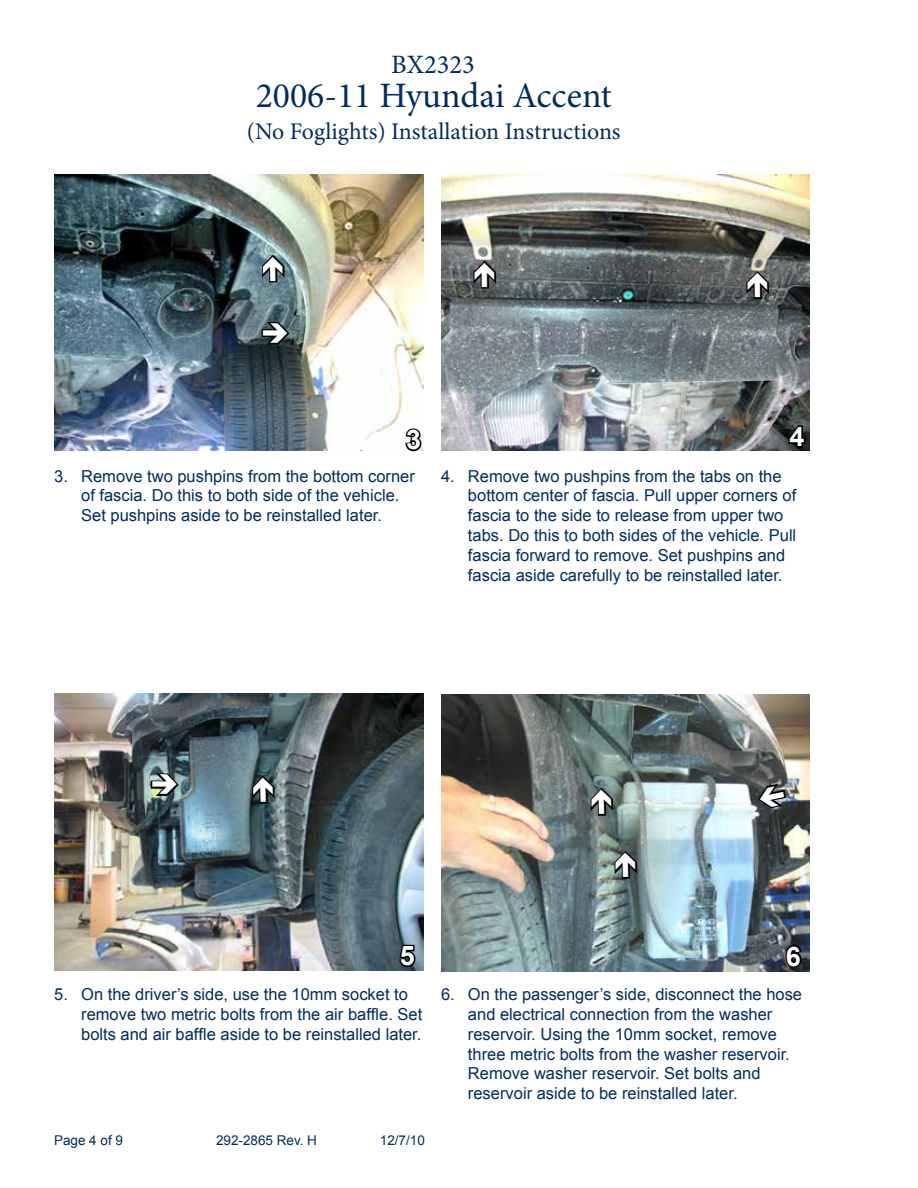
<style>
.page{position:relative;width:918px;height:1188px;background:#fff}
.page>*{position:absolute;margin:0;border:0;box-sizing:border-box;transform-origin:0 0}
.t1{font:35.7px "Minion Pro";color:#002d62}
.t2{font:700 27px "Arial";color:#fff}
.t3{font:26.55px "Minion Pro";color:#002d62}
.t4{font:23.85px "Minion Pro";color:#002d62}
.t5{font:16.5px/19.8px "Arial";color:#002d62}
.t6{font:13.5px "Arial";color:#002d62}
</style>
<div class="page">
<img style="left:54px;top:694px;width:369px;height:277px">
<img style="left:441px;top:695px;width:369px;height:276px">
<img style="left:441px;top:174px;width:369px;height:277px">
<img style="left:54px;top:174px;width:369px;height:277px">
<svg style="left:404px;top:426px;width:20px;height:26px"></svg>
<svg style="left:787px;top:423px;width:20px;height:26px"></svg>
<svg style="left:398px;top:943px;width:20px;height:26px"></svg>
<svg style="left:784px;top:943px;width:20px;height:26px"></svg>
<svg style="left:259px;top:252px;width:28px;height:32px"></svg>
<svg style="left:260px;top:319px;width:32px;height:28px"></svg>
<svg style="left:471px;top:259px;width:27px;height:31px"></svg>
<svg style="left:744px;top:269px;width:27px;height:32px"></svg>
<svg style="left:149px;top:771px;width:32px;height:27px"></svg>
<svg style="left:249px;top:774px;width:28px;height:31px"></svg>
<svg style="left:612px;top:849px;width:27px;height:31px"></svg>
<svg style="left:588px;top:786px;width:27px;height:31px"></svg>
<svg style="left:756px;top:782px;width:32px;height:29px"></svg>
<h3 class="t3" style="left:391px;top:47px;width:85px">BX2323</h3>
<h1 class="t1" style="left:256px;top:72px;width:358px">2006-11 Hyundai Accent</h1>
<h3 class="t4" style="left:247px;top:115px;width:375px">(No Foglights) Installation Instructions</h3>
<h2 class="t2" style="left:406px;top:422px;width:17px">3</h2>
<h2 class="t2" style="left:790px;top:419px;width:17px">4</h2>
<p class="t5" style="left:81px;top:466px;width:335px;text-indent:-27px">3. Remove two pushpins from the bottom corner of fascia. Do this to both side of the vehicle.<br>Set pushpins aside to be reinstalled later.</p>
<p class="t5" style="left:468px;top:466px;width:330px;text-indent:-27px">4. Remove two pushpins from the tabs on the bottom center of fascia. Pull upper corners of fascia to the side to release from upper two tabs. Do this to both sides of the vehicle. Pull fascia forward to remove. Set pushpins and fascia aside carefully to be reinstalled later.</p>
<h2 class="t2" style="left:400px;top:938px;width:17px">5</h2>
<p class="t5" style="left:81px;top:985px;width:343px;text-indent:-27px">5. On the driver’s side, use the 10mm socket to remove two metric bolts from the air baffle. Set bolts and air baffle aside to be reinstalled later.</p>
<p class="t6" style="left:54px;top:1131px;width:71px">Page 4 of 9</p>
<p class="t6" style="left:216px;top:1131px;width:103px">292-2865 Rev. H</p>
<p class="t6" style="left:380px;top:1131px;width:47px">12/7/10</p>
<h2 class="t2" style="left:786px;top:938px;width:17px">6</h2>
<p class="t5" style="left:468px;top:985px;width:336px;text-indent:-27px">6. On the passenger’s side, disconnect the hose and electrical connection from the washer reservoir. Using the 10mm socket, remove three metric bolts from the washer reservoir.<br>Remove washer reservoir. Set bolts and reservoir aside to be reinstalled later.</p>
</div>
